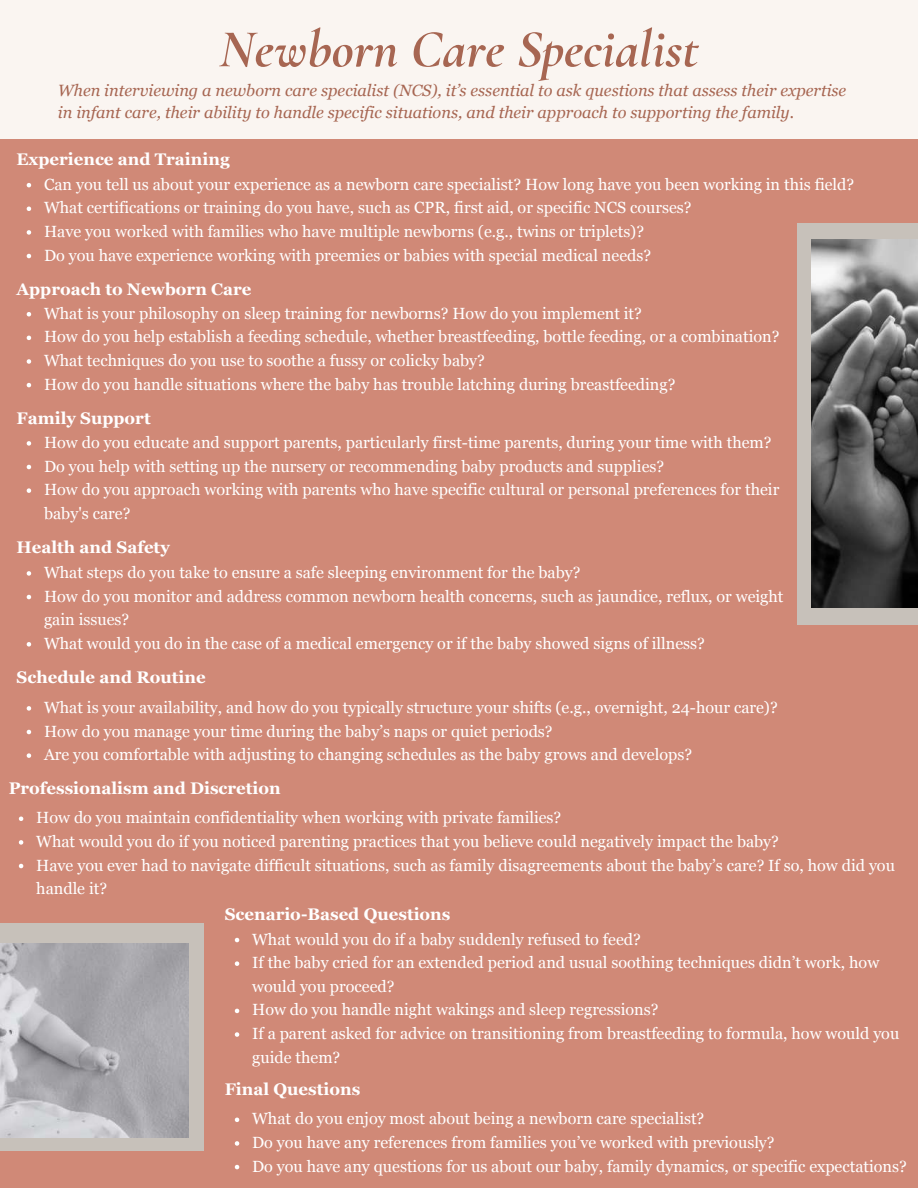
<style>
.page{position:relative;width:918px;height:1188px;background:#d08977}
.page>*{position:absolute;margin:0;border:0;box-sizing:border-box;transform-origin:0 0}
.t1{font:italic 700 53.7px "Cormorant Garamond";color:#a76652}
.t2{font:700 16.8px "Georgia";color:#fff}
.t3{font:italic 16.35px/22.5px "Georgia";color:#a76652}
.t4{font:16.2px/23.7px "Georgia";color:#fff}
</style>
<div class="page">
<div style="left:0;top:0;width:918px;height:138px;background:#faf5f1"></div>
<div style="left:797px;top:223px;width:121px;height:402px;background:#c7c1ba"></div>
<img style="left:811px;top:239px;width:107px;height:368px">
<svg style="left:27px;top:183px;width:4px;height:4px"></svg>
<svg style="left:27px;top:207px;width:4px;height:4px"></svg>
<svg style="left:27px;top:230px;width:4px;height:5px"></svg>
<svg style="left:27px;top:254px;width:4px;height:4px"></svg>
<svg style="left:27px;top:312px;width:4px;height:4px"></svg>
<svg style="left:27px;top:336px;width:4px;height:4px"></svg>
<svg style="left:27px;top:359px;width:4px;height:5px"></svg>
<svg style="left:27px;top:383px;width:4px;height:4px"></svg>
<svg style="left:27px;top:441px;width:4px;height:5px"></svg>
<svg style="left:27px;top:465px;width:4px;height:4px"></svg>
<svg style="left:27px;top:488px;width:4px;height:5px"></svg>
<svg style="left:27px;top:571px;width:4px;height:5px"></svg>
<svg style="left:27px;top:595px;width:4px;height:4px"></svg>
<svg style="left:27px;top:642px;width:4px;height:5px"></svg>
<svg style="left:27px;top:706px;width:4px;height:5px"></svg>
<svg style="left:27px;top:730px;width:4px;height:4px"></svg>
<svg style="left:27px;top:753px;width:4px;height:5px"></svg>
<svg style="left:19px;top:817px;width:4px;height:4px"></svg>
<svg style="left:19px;top:840px;width:4px;height:5px"></svg>
<svg style="left:19px;top:864px;width:4px;height:4px"></svg>
<svg style="left:235px;top:938px;width:4px;height:4px"></svg>
<svg style="left:235px;top:961px;width:4px;height:5px"></svg>
<svg style="left:235px;top:1009px;width:4px;height:4px"></svg>
<svg style="left:235px;top:1032px;width:4px;height:5px"></svg>
<svg style="left:235px;top:1118px;width:4px;height:4px"></svg>
<svg style="left:235px;top:1141px;width:4px;height:5px"></svg>
<svg style="left:235px;top:1165px;width:4px;height:4px"></svg>
<div style="left:0;top:923px;width:204px;height:228px;background:#c7c1ba"></div>
<img style="left:0;top:944px;width:188px;height:193px">
<h1 class="t1" style="left:219px;top:17px;width:481px">Newborn Care Specialist</h1>
<p class="t3" style="left:58px;top:79px;width:790px">When interviewing a newborn care specialist (NCS), it’s essential to ask questions that assess their expertise in infant care, their ability to handle specific situations, and their approach to supporting the family.</p>
<p class="t2" style="left:17px;top:150px;width:215px">Experience and Training</p>
<p class="t4" style="left:44px;top:172px;width:812px">Can you tell us about your experience as a newborn care specialist? How long have you been working in this field?<br>What certifications or training do you have, such as CPR, first aid, or specific NCS courses?<br>Have you worked with families who have multiple newborns (e.g., twins or triplets)?<br>Do you have experience working with preemies or babies with special medical needs?</p>
<p class="t2" style="left:17px;top:279px;width:237px">Approach to Newborn Care</p>
<p class="t4" style="left:44px;top:301px;width:737px">What is your philosophy on sleep training for newborns? How do you implement it?<br>How do you help establish a feeding schedule, whether breastfeeding, bottle feeding, or a combination?<br>What techniques do you use to soothe a fussy or colicky baby?<br>How do you handle situations where the baby has trouble latching during breastfeeding?</p>
<p class="t2" style="left:17px;top:408px;width:136px">Family Support</p>
<p class="t4" style="left:44px;top:430px;width:737px">How do you educate and support parents, particularly first-time parents, during your time with them?<br>Do you help with setting up the nursery or recommending baby products and supplies?<br>How do you approach working with parents who have specific cultural or personal preferences for their baby's care?</p>
<p class="t2" style="left:17px;top:538px;width:155px">Health and Safety</p>
<p class="t4" style="left:44px;top:560px;width:741px">What steps do you take to ensure a safe sleeping environment for the baby?<br>How do you monitor and address common newborn health concerns, such as jaundice, reflux, or weight gain issues?<br>What would you do in the case of a medical emergency or if the baby showed signs of illness?</p>
<p class="t2" style="left:17px;top:668px;width:191px">Schedule and Routine</p>
<p class="t4" style="left:44px;top:695px;width:735px">What is your availability, and how do you typically structure your shifts (e.g., overnight, 24-hour care)?<br>How do you manage your time during the baby’s naps or quiet periods?<br>Are you comfortable with adjusting to changing schedules as the baby grows and develops?</p>
<p class="t2" style="left:9px;top:779px;width:274px">Professionalism and Discretion</p>
<p class="t4" style="left:36px;top:806px;width:860px">How do you maintain confidentiality when working with private families?<br>What would you do if you noticed parenting practices that you believe could negatively impact the baby?<br>Have you ever had to navigate difficult situations, such as family disagreements about the baby’s care? If so, how did you handle it?</p>
<p class="t2" style="left:225px;top:905px;width:227px">Scenario-Based Questions</p>
<p class="t4" style="left:252px;top:927px;width:649px">What would you do if a baby suddenly refused to feed?<br>If the baby cried for an extended period and usual soothing techniques didn’t work, how would you proceed?<br>How do you handle night wakings and sleep regressions?<br>If a parent asked for advice on transitioning from breastfeeding to formula, how would you guide them?</p>
<p class="t2" style="left:225px;top:1079px;width:137px">Final Questions</p>
<p class="t4" style="left:252px;top:1107px;width:656px">What do you enjoy most about being a newborn care specialist?<br>Do you have any references from families you’ve worked with previously?<br>Do you have any questions for us about our baby, family dynamics, or specific expectations?</p>
</div>
